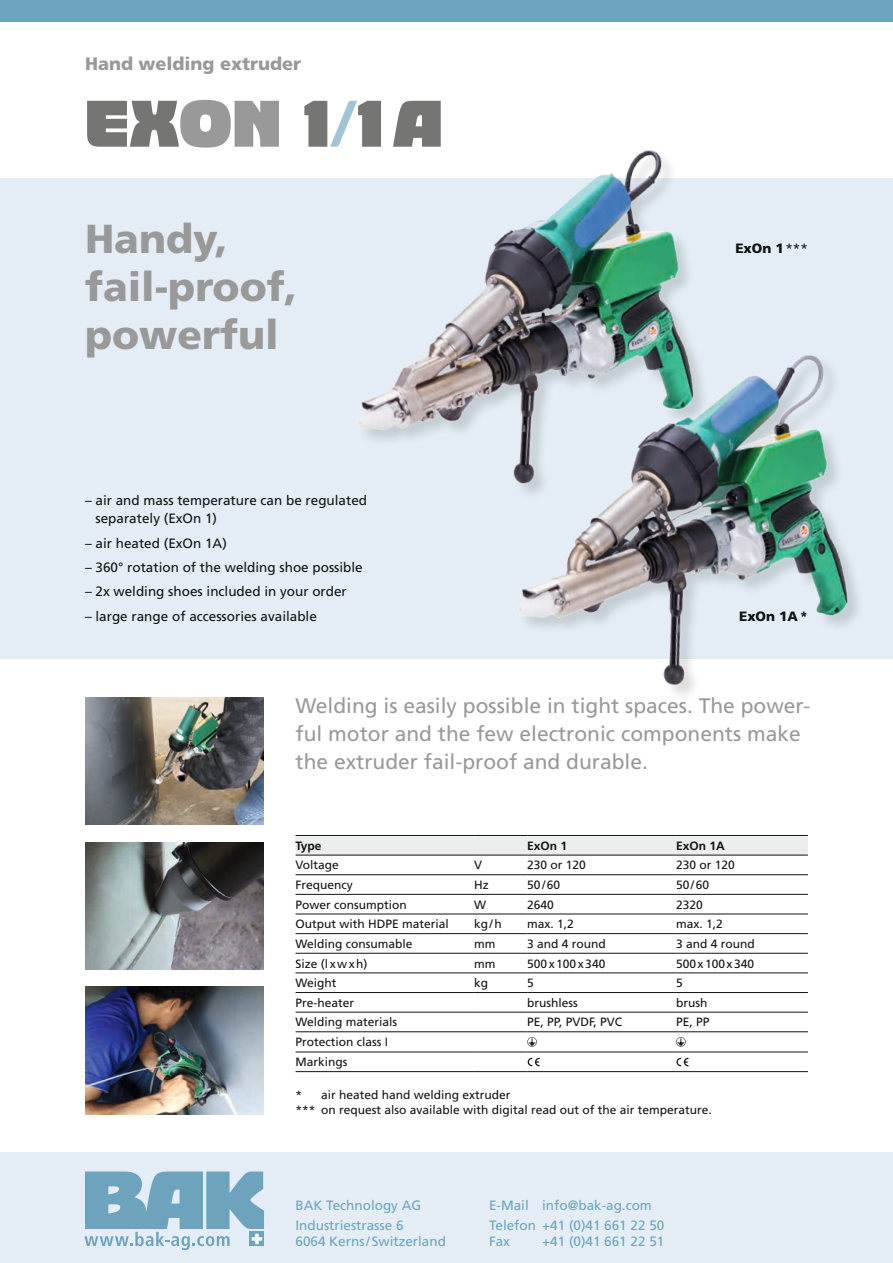
<style>
.page{position:relative;width:893px;height:1263px;background:#fff}
.page>*{position:absolute;margin:0;border:0;box-sizing:border-box;transform-origin:0 0}
.t1{font:64.5px "Bigband LT";letter-spacing:-.005em;color:#757574}
.t2{font:900 40.5px/48px "Frutiger LT";color:#999}
.t3{font:21px/28px "Frutiger LT";color:#999}
.t4{font:900 18px "Frutiger LT";color:#999}
.t5{font:13.5px/18px "Frutiger LT";color:#131413}
.t6{font:13.5px/20px "Frutiger LT";color:#6ea3be}
.t7{font:900 13.5px "Frutiger LT";color:#131413}
.t8{font:12px/20px "Frutiger LT";color:#131413}
.t9{font:700 12px "Frutiger LT";color:#131413}
.t10{font:12px "Frutiger LT";letter-spacing:.125em;color:#131413}
.s1{color:#999}
.s2{color:#a3c3d7}
.s3{font-weight:400}
</style>
<div class="page">
<div style="left:0;top:1152px;width:893px;height:111px;background:#e4edf5"></div>
<div style="left:0;top:179px;width:893px;height:480px;background:#e4edf5"></div>
<div style="left:0;top:0;width:893px;height:21px;background:#6ea3be"></div>
<svg style="left:84px;top:1171px;width:180px;height:79px"></svg>
<div style="left:296px;top:836px;width:512px;height:19px;background:#eceded"></div>
<div style="left:474px;top:835px;width:53px;height:20px;background:#eceded"></div>
<hr style="left:296px;top:835px;width:178px;height:1px;background:#131413">
<hr style="left:527px;top:835px;width:149px;height:1px;background:#131413">
<hr style="left:676px;top:835px;width:132px;height:1px;background:#131413">
<hr style="left:296px;top:855px;width:178px;height:1px;background:#131413">
<hr style="left:474px;top:855px;width:53px;height:1px;background:#131413">
<hr style="left:527px;top:855px;width:149px;height:1px;background:#131413">
<hr style="left:676px;top:855px;width:132px;height:1px;background:#131413">
<hr style="left:296px;top:874px;width:178px;height:1px;background:#131413">
<hr style="left:474px;top:874px;width:53px;height:1px;background:#131413">
<hr style="left:527px;top:874px;width:149px;height:1px;background:#131413">
<hr style="left:676px;top:874px;width:132px;height:1px;background:#131413">
<hr style="left:296px;top:894px;width:178px;height:1px;background:#131413">
<hr style="left:474px;top:894px;width:53px;height:1px;background:#131413">
<hr style="left:527px;top:894px;width:149px;height:1px;background:#131413">
<hr style="left:676px;top:894px;width:132px;height:1px;background:#131413">
<hr style="left:296px;top:914px;width:178px;height:1px;background:#131413">
<hr style="left:474px;top:914px;width:53px;height:1px;background:#131413">
<hr style="left:527px;top:914px;width:149px;height:1px;background:#131413">
<hr style="left:676px;top:914px;width:132px;height:1px;background:#131413">
<hr style="left:296px;top:933px;width:178px;height:1px;background:#131413">
<hr style="left:474px;top:933px;width:53px;height:1px;background:#131413">
<hr style="left:527px;top:933px;width:149px;height:1px;background:#131413">
<hr style="left:676px;top:933px;width:132px;height:1px;background:#131413">
<hr style="left:296px;top:953px;width:178px;height:1px;background:#131413">
<hr style="left:474px;top:953px;width:53px;height:1px;background:#131413">
<hr style="left:527px;top:953px;width:149px;height:1px;background:#131413">
<hr style="left:676px;top:953px;width:132px;height:1px;background:#131413">
<hr style="left:296px;top:973px;width:178px;height:1px;background:#131413">
<hr style="left:474px;top:973px;width:53px;height:1px;background:#131413">
<hr style="left:527px;top:973px;width:149px;height:1px;background:#131413">
<hr style="left:676px;top:973px;width:132px;height:1px;background:#131413">
<hr style="left:296px;top:992px;width:178px;height:1px;background:#131413">
<hr style="left:474px;top:992px;width:53px;height:1px;background:#131413">
<hr style="left:527px;top:992px;width:149px;height:1px;background:#131413">
<hr style="left:676px;top:992px;width:132px;height:1px;background:#131413">
<hr style="left:296px;top:1012px;width:178px;height:1px;background:#131413">
<hr style="left:474px;top:1012px;width:53px;height:1px;background:#131413">
<hr style="left:527px;top:1012px;width:149px;height:1px;background:#131413">
<hr style="left:676px;top:1012px;width:132px;height:1px;background:#131413">
<hr style="left:296px;top:1031px;width:178px;height:1px;background:#131413">
<hr style="left:474px;top:1031px;width:53px;height:1px;background:#131413">
<hr style="left:527px;top:1031px;width:149px;height:1px;background:#131413">
<hr style="left:676px;top:1031px;width:132px;height:1px;background:#131413">
<hr style="left:296px;top:1052px;width:178px;height:1px;background:#131413">
<hr style="left:474px;top:1052px;width:53px;height:1px;background:#131413">
<hr style="left:527px;top:1052px;width:149px;height:1px;background:#131413">
<hr style="left:676px;top:1052px;width:132px;height:1px;background:#131413">
<hr style="left:296px;top:1071px;width:178px;height:1px;background:#131413">
<hr style="left:474px;top:1071px;width:53px;height:1px;background:#131413">
<hr style="left:527px;top:1071px;width:149px;height:1px;background:#131413">
<hr style="left:676px;top:1071px;width:132px;height:1px;background:#131413">
<hr style="left:474px;top:835px;width:53px;height:1px;background:#131413">
<svg style="left:527px;top:1037px;width:10px;height:10px"></svg>
<svg style="left:676px;top:1037px;width:10px;height:10px"></svg>
<svg style="left:528px;top:1058px;width:12px;height:8px"></svg>
<svg style="left:676px;top:1058px;width:12px;height:8px"></svg>
<img style="left:85px;top:697px;width:179px;height:128px">
<img style="left:85px;top:842px;width:179px;height:127px">
<img style="left:85px;top:986px;width:179px;height:128px">
<img style="left:323px;top:150px;width:429px;height:290px">
<img style="left:479px;top:349px;width:379px;height:346px">
<h3 class="t4" style="left:85px;top:52px;width:218px">Hand welding extruder</h3>
<h1 class="t1" style="left:85px;top:88px;width:360px">EX<span class="s1">ON</span> 1<span class="s2">/</span>1A</h1>
<h2 class="t2" style="left:85px;top:215px;width:214px">Handy, fail-proof, powerful</h2>
<p class="t5" style="left:96px;top:492px;width:273px;text-indent:-11px">– air and mass temperature can be regulated separately (ExOn 1)</p>
<p class="t5" style="left:85px;top:534px;width:143px">– air heated (ExOn 1A)</p>
<p class="t5" style="left:85px;top:558px;width:279px">– 360° rotation of the welding shoe possible</p>
<p class="t5" style="left:85px;top:583px;width:263px">– 2x welding shoes included in your order</p>
<p class="t5" style="left:85px;top:607px;width:233px">– large range of accessories available</p>
<p class="t7" style="left:735px;top:241px;width:74px">ExOn 1<span class="s3">***</span></p>
<p class="t7" style="left:739px;top:608px;width:70px">ExOn 1A*</p>
<h3 class="t3" style="left:296px;top:692px;width:516px">Welding is easily possible in tight spaces. The power&shy;ful motor and the few electronic components make the extruder fail-proof and durable.</h3>
<p class="t9" style="left:296px;top:838px;width:28px">Type</p>
<p class="t9" style="left:527px;top:838px;width:42px">ExOn 1</p>
<p class="t9" style="left:676px;top:838px;width:50px">ExOn 1A</p>
<p class="t8" style="left:296px;top:855px;width:45px">Voltage</p>
<p class="t8" style="left:474px;top:855px;width:10px">V</p>
<p class="t8" style="left:527px;top:855px;width:60px">230 or 120</p>
<p class="t8" style="left:676px;top:855px;width:60px">230 or 120</p>
<p class="t8" style="left:296px;top:875px;width:59px">Frequency</p>
<p class="t8" style="left:474px;top:875px;width:16px">Hz</p>
<p class="t8" style="left:527px;top:875px;width:35px">50/60</p>
<p class="t8" style="left:676px;top:875px;width:35px">50/60</p>
<p class="t8" style="left:296px;top:894px;width:113px">Power consumption</p>
<p class="t8" style="left:474px;top:894px;width:13px">W</p>
<p class="t8" style="left:527px;top:894px;width:28px">2640</p>
<p class="t8" style="left:676px;top:894px;width:28px">2320</p>
<p class="t8" style="left:296px;top:914px;width:155px">Output with HDPE material</p>
<p class="t8" style="left:474px;top:914px;width:29px">kg/h</p>
<p class="t8" style="left:527px;top:914px;width:48px">max. 1,2</p>
<p class="t8" style="left:676px;top:914px;width:48px">max. 1,2</p>
<p class="t8" style="left:296px;top:934px;width:118px">Welding consumable</p>
<p class="t8" style="left:474px;top:934px;width:23px">mm</p>
<p class="t8" style="left:527px;top:934px;width:80px">3 and 4 round</p>
<p class="t8" style="left:676px;top:934px;width:80px">3 and 4 round</p>
<p class="t10" style="left:296px;top:956px;width:73px">Size (lxwxh)</p>
<p class="t8" style="left:474px;top:953px;width:23px">mm</p>
<p class="t8" style="left:527px;top:953px;width:80px">500x100x340</p>
<p class="t8" style="left:676px;top:953px;width:80px">500x100x340</p>
<p class="t8" style="left:296px;top:973px;width:42px">Weight</p>
<p class="t8" style="left:474px;top:973px;width:16px">kg</p>
<p class="t8" style="left:527px;top:973px;width:8px">5</p>
<p class="t8" style="left:676px;top:973px;width:8px">5</p>
<p class="t8" style="left:296px;top:993px;width:60px">Pre-heater</p>
<p class="t8" style="left:527px;top:993px;width:52px">brushless</p>
<p class="t8" style="left:676px;top:993px;width:33px">brush</p>
<p class="t8" style="left:296px;top:1012px;width:103px">Welding materials</p>
<p class="t8" style="left:527px;top:1012px;width:96px">PE, PP, PVDF, PVC</p>
<p class="t8" style="left:676px;top:1012px;width:35px">PE, PP</p>
<p class="t8" style="left:296px;top:1032px;width:94px">Protection class I<br>Markings</p>
<p class="t8" style="left:296px;top:1087px;width:418px;line-height:15px">* air heated hand welding extruder<br>*** on request also available with digital read out of the air temperature.</p>
<p class="t6" style="left:296px;top:1195px;width:127px">BAK Technology AG<br>Industriestrasse 6</p>
<p class="t6" style="left:296px;top:1231px;width:152px">6064 Kerns/Switzerland</p>
<p class="t6" style="left:489px;top:1195px;width:177px">E-Mail info@bak-ag.com<br>Telefon +41 (0)41 661 22 50</p>
<p class="t6" style="left:489px;top:1231px;width:23px">Fax</p>
<p class="t6" style="left:542px;top:1231px;width:124px">+41 (0)41 661 22 51</p>
</div>
